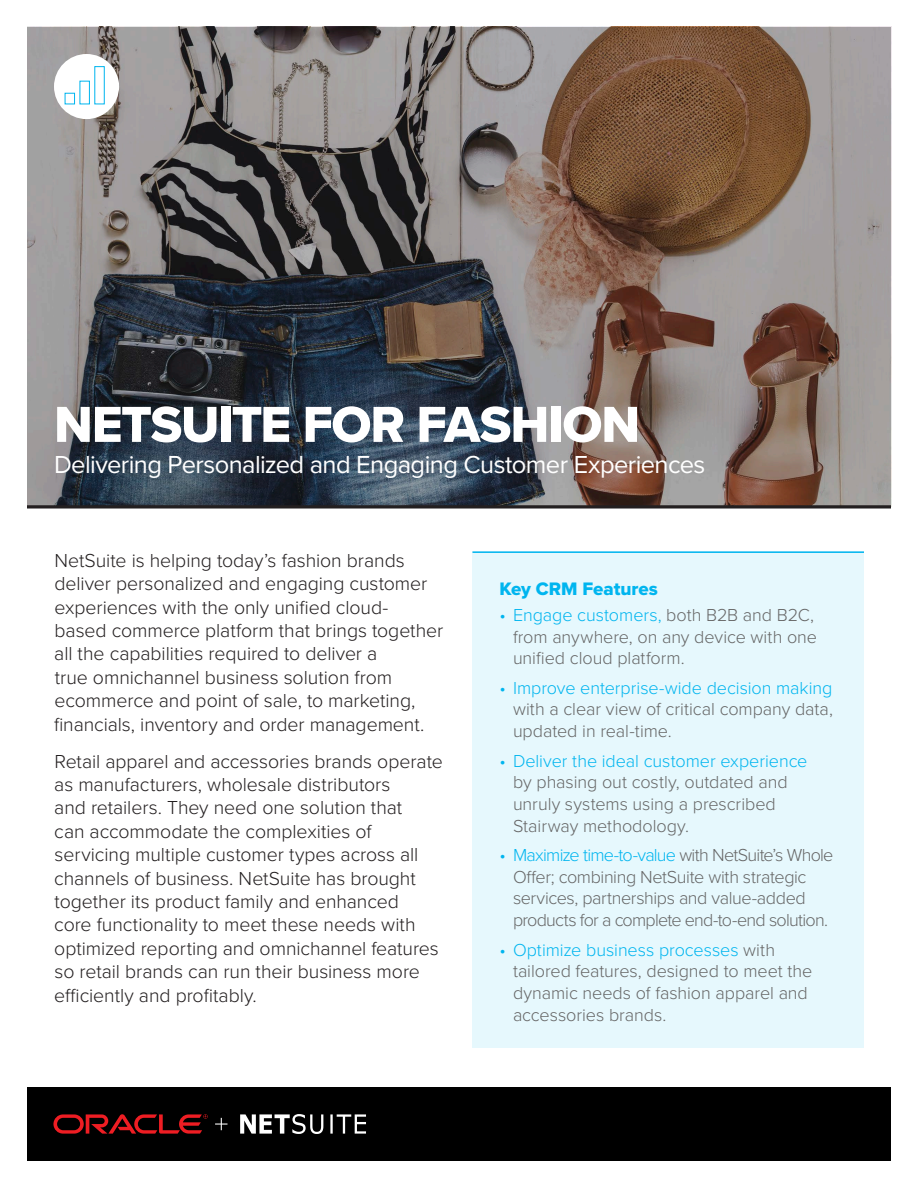
<style>
.page{position:relative;width:918px;height:1188px;background:#fff}
.page>*{position:absolute;margin:0;border:0;box-sizing:border-box;transform-origin:0 0}
.H1-sub_2016{font:52.5px "Proxima Nova Extrabld";letter-spacing:-.025em;color:#fff}
.H1-sub_2016-2{font:25.5px "Proxima Nova";letter-spacing:-.025em;color:#fff}
.intro_body_2016{font:300 19.5px/23.4px "Proxima Nova";letter-spacing:-.005em;color:#231f20}
.H3_sidebar_blue_head{font:18.75px "Proxima Nova Extrabld";color:#00b5ef}
.t1{font:300 18px/21.6px "Proxima Nova";letter-spacing:-.005em;color:#666}
.t2{font:300 18px/21.6px "Proxima Nova";letter-spacing:-.03em;color:#666}
.s1{color:#00b5ef}
</style>
<div class="page">
<div style="left:27px;top:1087px;width:864px;height:74px;background:#000"></div>
<svg style="left:215px;top:1114px;width:151px;height:20px"></svg>
<svg style="left:53px;top:1114px;width:155px;height:20px"></svg>
<svg style="left:27px;top:27px;width:864px;height:478px;background:#6f6866"></svg>
<hr style="left:27px;top:505px;width:864px;height:3px;background:#231f20">
<div style="left:472px;top:551px;width:392px;height:497px;background:#e6f8fd"></div>
<hr style="left:472px;top:551px;width:392px;height:2px;background:#00b5ef">
<div style="left:54px;top:54px;width:65px;height:65px;background:#fff;border-radius:50%"></div>
<div style="left:65px;top:93px;width:10px;height:11px;border:1px solid #00b5ef"></div>
<div style="left:79px;top:81px;width:11px;height:23px;border:1px solid #00b5ef"></div>
<div style="left:94px;top:66px;width:11px;height:38px;border:1px solid #00b5ef"></div>
<p class="H1-sub_2016" style="left:54px;top:393px;width:588px">NETSUITE FOR FASHION</p>
<p class="H1-sub_2016-2" style="left:54px;top:449px;width:653px">Delivering Personalized and Engaging Customer Experiences</p>
<p class="intro_body_2016" style="left:54px;top:549px;width:391px">NetSuite is helping today’s fashion brands deliver personalized and engaging customer experiences with the only unified cloud&shy;based commerce platform that brings together all the capabilities required to deliver a<br>true omnichannel business solution from ecommerce and point of sale, to marketing, financials, inventory and order management.</p>
<p class="intro_body_2016" style="left:54px;top:750px;width:390px">Retail apparel and accessories brands operate as manufacturers, wholesale distributors<br>and retailers. They need one solution that<br>can accommodate the complexities of servicing multiple customer types across all channels of business. NetSuite has brought together its product family and enhanced<br>core functionality to meet these needs with optimized reporting and omnichannel features so retail brands can run their business more efficiently and profitably.</p>
<p class="H3_sidebar_blue_head" style="left:500px;top:578px;width:160px">Key CRM Features</p>
<p class="t1" style="left:513px;top:604px;width:306px;text-indent:-14px"><span class="s1">• Engage customers,</span> both B2B and B2C, from anywhere, on any device with one unified cloud platform.</p>
<p class="t1" style="left:513px;top:677px;width:321px;text-align:justify;text-indent:-14px"><span class="s1">• Improve enterprise-wide decision making </span>with a clear view of critical company data, updated in real-time.</p>
<p class="t1" style="left:513px;top:750px;width:296px;text-indent:-14px"><span class="s1">• Deliver the ideal customer experience </span>by phasing out costly, outdated and unruly systems using a prescribed Stairway methodology.</p>
<p class="t2" style="left:513px;top:845px;width:322px;text-indent:-14px"><span class="s1">• Maximize time-to-value</span> with NetSuite’s Whole Offer; combining NetSuite with strategic services, partnerships and value-added products for a complete end-to-end solution.</p>
<p class="t1" style="left:513px;top:939px;width:301px;text-indent:-14px"><span class="s1">• Optimize business processes</span> with tailored features, designed to meet the dynamic needs of fashion apparel and accessories brands.</p>
</div>
